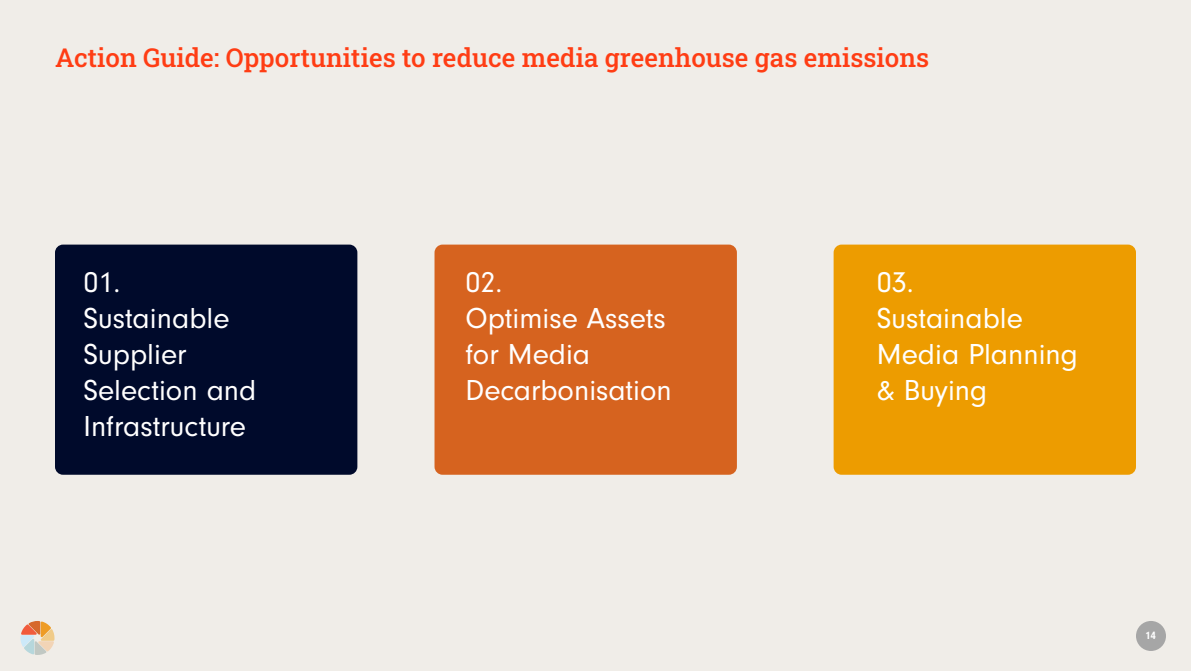
<style>
.page{position:relative;width:1191px;height:671px;background:#f0ede8}
.page>*{position:absolute;margin:0;border:0;box-sizing:border-box;transform-origin:0 0}
.Body{font:30px/36px "Neuzeit Gro";color:#fff}
.t1{font:500 26px "Roboto Slab";color:#ff3d14}
.t2{font:700 11px "Neuzeit Gro";color:#fff}
</style>
<div class="page">
<svg style="left:20px;top:621px;width:34px;height:34px"></svg>
<div style="left:1136px;top:621px;width:30px;height:30px;background:#a6a6a6;border-radius:50%"></div>
<div style="left:55px;top:244px;width:302px;height:230px;background:#000a2b;border-radius:8px"></div>
<div style="left:435px;top:244px;width:302px;height:230px;background:#d6631f;border-radius:8px"></div>
<div style="left:834px;top:244px;width:302px;height:230px;background:#ed9c00;border-radius:8px"></div>
<p class="t1" style="left:55px;top:40px;width:876px">Action Guide: Opportunities to reduce media greenhouse gas emissions</p>
<p class="Body" style="left:84px;top:264px;width:174px">01.<br>Sustainable<br>Supplier<br>Selection and<br>Infrastructure</p>
<p class="Body" style="left:466px;top:264px;width:208px">02.<br>Optimise Assets for Media<br>Decarbonisation</p>
<p class="Body" style="left:877px;top:264px;width:202px">03.<br>Sustainable<br>Media Planning &amp; Buying</p>
<p class="t2" style="left:1145px;top:629px;width:12px">14</p>
</div>
